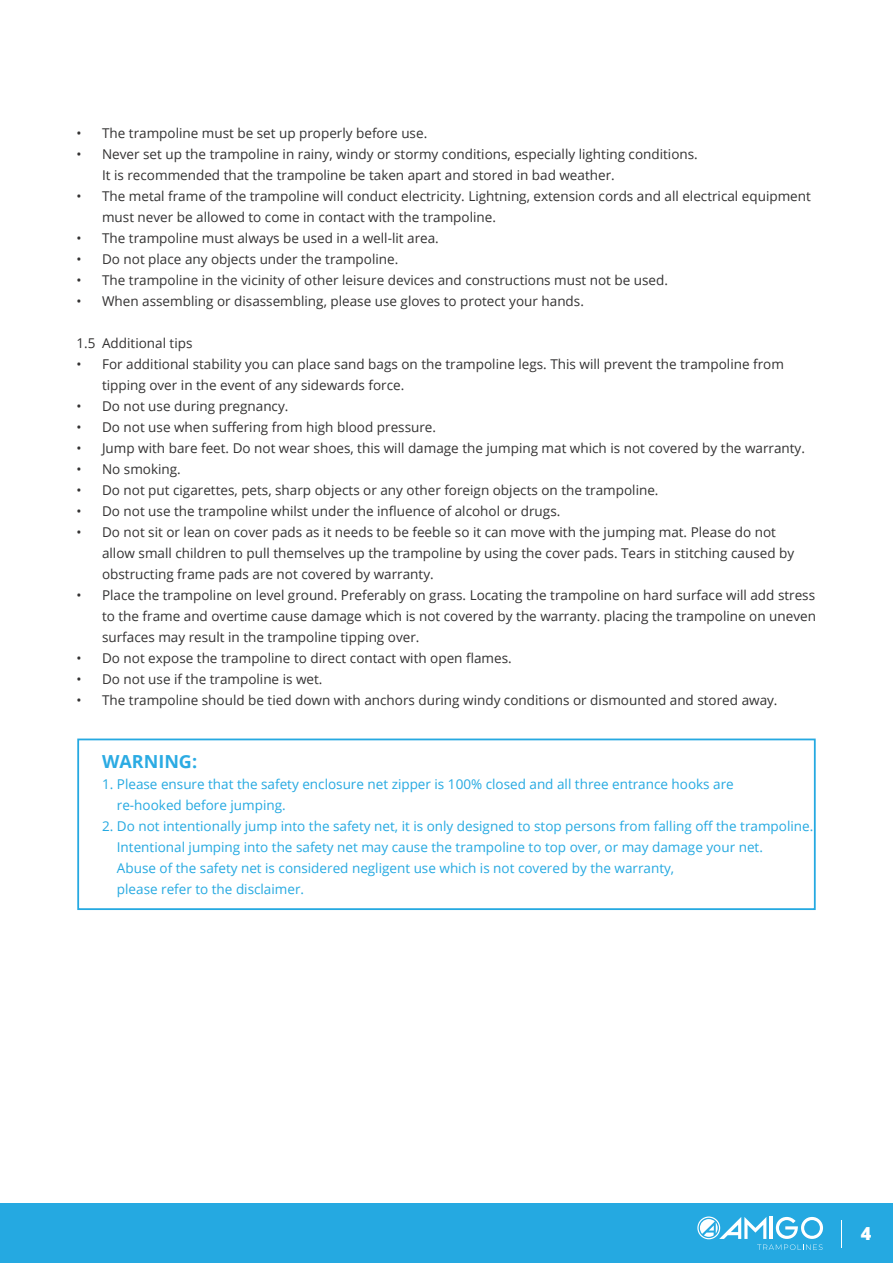
<style>
.page{position:relative;width:893px;height:1263px;background:#fff}
.page>*{position:absolute;margin:0;border:0;box-sizing:border-box;transform-origin:0 0}
.t1{font:700 18px "Open Sans";color:#2babe3}
.t2{font:800 18px "Open Sans";color:#fff}
.t3{font:13.5px/21px "Open Sans";color:#333232}
.t4{font:13.5px/21px "Open Sans";color:#25a9e1}
</style>
<div class="page">
<div style="left:0;top:1203px;width:893px;height:60px;background:#25a9e1"></div>
<svg style="left:841px;top:1220px;width:1px;height:27px"></svg>
<svg style="left:697px;top:1216px;width:126px;height:34px"></svg>
<div style="left:77px;top:738px;width:739px;height:172px;border:2px solid #25a9e1"></div>
<p class="t3" style="left:77px;top:124px;width:352px">• The trampoline must be set up properly before use.</p>
<p class="t3" style="left:102px;top:145px;width:597px;text-indent:-26px">• Never set up the trampoline in rainy, windy or stormy conditions, especially lighting conditions.<br>It is recommended that the trampoline be taken apart and stored in bad weather.</p>
<p class="t3" style="left:102px;top:187px;width:710px;text-indent:-26px">• The metal frame of the trampoline will conduct electricity. Lightning, extension cords and all electrical equipment must never be allowed to come in contact with the trampoline.</p>
<p class="t3" style="left:77px;top:229px;width:364px">• The trampoline must always be used in a well-lit area.</p>
<p class="t3" style="left:77px;top:248px;width:323px">• Do not place any objects under the trampoline.</p>
<p class="t3" style="left:77px;top:271px;width:593px">• The trampoline in the vicinity of other leisure devices and constructions must not be used.</p>
<p class="t3" style="left:77px;top:292px;width:509px">• When assembling or disassembling, please use gloves to protect your hands.</p>
<p class="t3" style="left:77px;top:332px;width:117px">1.5 Additional tips</p>
<p class="t3" style="left:102px;top:355px;width:683px;text-indent:-26px">• For additional stability you can place sand bags on the trampoline legs. This will prevent the trampoline from tipping over in the event of any sidewards force.</p>
<p class="t3" style="left:77px;top:395px;width:213px">• Do not use during pregnancy.</p>
<p class="t3" style="left:77px;top:416px;width:361px">• Do not use when suffering from high blood pressure.</p>
<p class="t3" style="left:77px;top:437px;width:730px">• Jump with bare feet. Do not wear shoes, this will damage the jumping mat which is not covered by the warranty.</p>
<p class="t3" style="left:77px;top:460px;width:106px">• No smoking.</p>
<p class="t3" style="left:77px;top:479px;width:583px">• Do not put cigarettes, pets, sharp objects or any other foreign objects on the trampoline.</p>
<p class="t3" style="left:77px;top:500px;width:485px">• Do not use the trampoline whilst under the influence of alcohol or drugs.</p>
<p class="t3" style="left:102px;top:521px;width:694px;text-indent:-26px">• Do not sit or lean on cover pads as it needs to be feeble so it can move with the jumping mat. Please do not allow small children to pull themselves up the trampoline by using the cover pads. Tears in stitching caused by obstructing frame pads are not covered by warranty.</p>
<p class="t3" style="left:102px;top:586px;width:715px;text-align:justify;text-indent:-26px">• Place the trampoline on level ground. Preferably on grass. Locating the trampoline on hard surface will add stress to the frame and overtime cause damage which is not covered by the warranty. placing the trampoline on uneven surfaces may result in the trampoline tipping over.</p>
<p class="t3" style="left:77px;top:647px;width:437px">• Do not expose the trampoline to direct contact with open flames.</p>
<p class="t3" style="left:77px;top:668px;width:247px">• Do not use if the trampoline is wet.</p>
<p class="t3" style="left:77px;top:691px;width:702px">• The trampoline should be tied down with anchors during windy conditions or dismounted and stored away.</p>
<h1 class="t1" style="left:102px;top:754px;width:97px">WARNING:</h1>
<p class="t4" style="left:117px;top:775px;width:618px;text-indent:-15px">1. Please ensure that the safety enclosure net zipper is 100% closed and all three entrance hooks are re-hooked before jumping.</p>
<p class="t4" style="left:117px;top:815px;width:698px;text-indent:-15px">2. Do not intentionally jump into the safety net, it is only designed to stop persons from falling off the trampoline.<br>Intentional jumping into the safety net may cause the trampoline to top over, or may damage your net.<br>Abuse of the safety net is considered negligent use which is not covered by the warranty,<br>please refer to the disclaimer.</p>
<h1 class="t2" style="left:861px;top:1224px;width:12px">4</h1>
</div>
